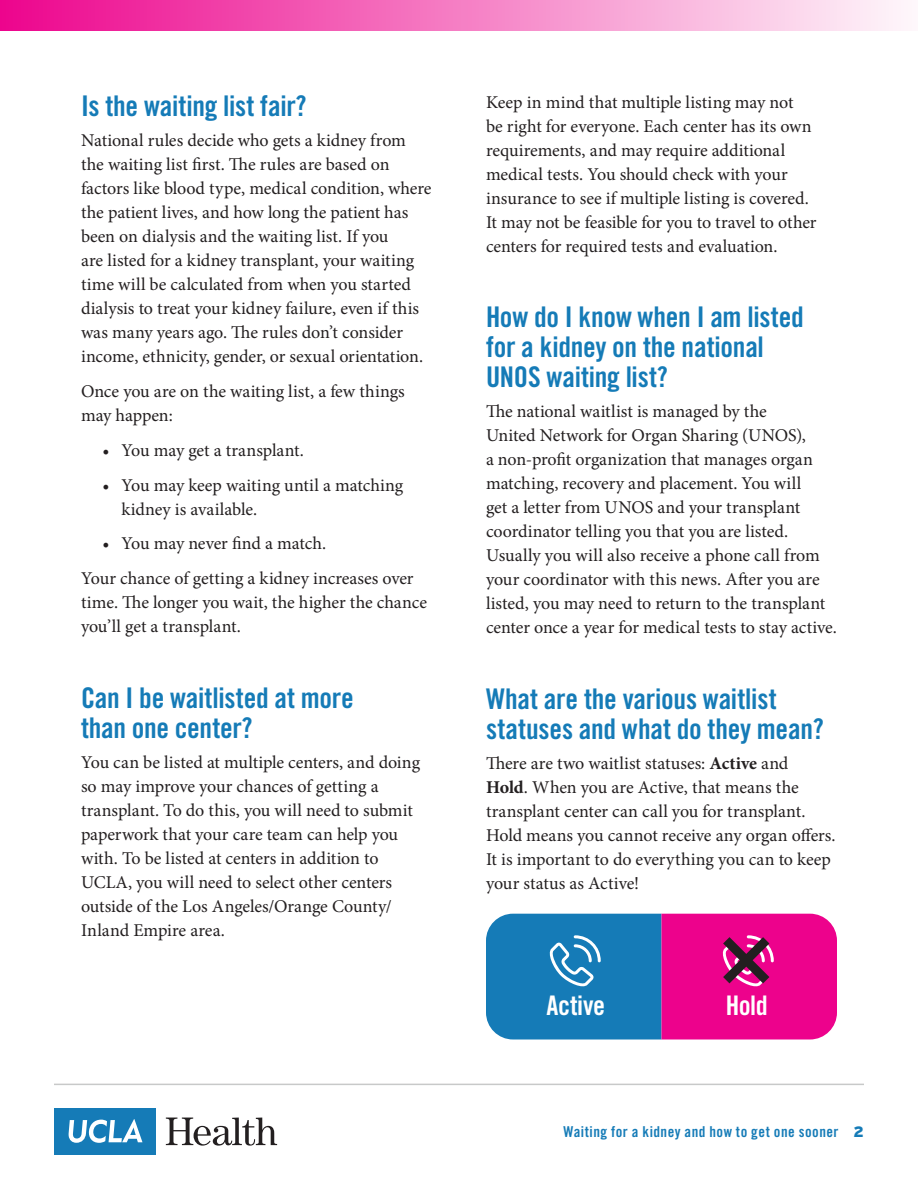
<style>
.page{position:relative;width:918px;height:1188px;background:#fff}
.page>*{position:absolute;margin:0;border:0;box-sizing:border-box;transform-origin:0 0}
.Question{font:28.5px/30px "Trade Gothic Bold Cond Twenty";letter-spacing:-.01em;color:#157bb7}
.TIP_Text{font:27px "Trade Gothic Bold Cond Twenty";letter-spacing:-.015em;color:#fff}
.Body_Copy__12_16{font:18px/24px "Minion Pro";letter-spacing:-.005em;color:#231f20}
.t1{font:15px "Trade Gothic Bold Cond Twenty";letter-spacing:.03em;color:#157bb7}
.s1{font-weight:700}
.s2{font-family:"Interstate";font-weight:900}
</style>
<div class="page">
<div style="left:54px;top:1108px;width:101px;height:47px;background:#157bb7"></div>
<svg style="left:69px;top:1119px;width:73px;height:24px"></svg>
<svg style="left:166px;top:1118px;width:111px;height:28px"></svg>
<div style="left:0;top:0;width:918px;height:31px;background:linear-gradient(to right,#ed058d,#fef7fb)"></div>
<hr style="left:54px;top:1084px;width:810px;height:1px;background:#c8c9c9">
<svg style="left:486px;top:914px;width:351px;height:125px;background:#8145a1"></svg>
<p class="Question" style="left:81px;top:91px;width:227px">Is the waiting list fair?</p>
<p class="Body_Copy__12_16" style="left:81px;top:129px;width:352px">National rules decide who gets a kidney from the waiting list first. The rules are based on factors like blood type, medical condition, where the patient lives, and how long the patient has been on dialysis and the waiting list. If you<br>are listed for a kidney transplant, your waiting time will be calculated from when you started dialysis to treat your kidney failure, even if this was many years ago. The rules don’t consider income, ethnicity, gender, or sexual orientation.</p>
<p class="Body_Copy__12_16" style="left:81px;top:379px;width:325px">Once you are on the waiting list, a few things may happen:</p>
<p class="Body_Copy__12_16" style="left:103px;top:438px;width:203px">• You may get a transplant.</p>
<p class="Body_Copy__12_16" style="left:122px;top:473px;width:283px;text-indent:-19px">• You may keep waiting until a matching kidney is available.</p>
<p class="Body_Copy__12_16" style="left:103px;top:532px;width:225px">• You may never find a match.</p>
<p class="Body_Copy__12_16" style="left:81px;top:567px;width:348px">Your chance of getting a kidney increases over time. The longer you wait, the higher the chance you’ll get a transplant.</p>
<p class="Question" style="left:81px;top:683px;width:274px">Can I be waitlisted at more than one center?</p>
<p class="Body_Copy__12_16" style="left:81px;top:750px;width:341px">You can be listed at multiple centers, and doing so may improve your chances of getting a transplant. To do this, you will need to submit paperwork that your care team can help you with. To be listed at centers in addition to UCLA, you will need to select other centers outside of the Los Angeles/Orange County/ Inland Empire area.</p>
<p class="Body_Copy__12_16" style="left:486px;top:90px;width:332px">Keep in mind that multiple listing may not<br>be right for everyone. Each center has its own requirements, and may require additional medical tests. You should check with your insurance to see if multiple listing is covered.<br>It may not be feasible for you to travel to other centers for required tests and evaluation.</p>
<p class="Question" style="left:486px;top:302px;width:319px">How do I know when I am listed for a kidney on the national<br>UNOS waiting list?</p>
<p class="Body_Copy__12_16" style="left:486px;top:400px;width:353px">The national waitlist is managed by the<br>United Network for Organ Sharing (UNOS),<br>a non-profit organization that manages organ matching, recovery and placement. You will<br>get a letter from UNOS and your transplant coordinator telling you that you are listed.<br>Usually you will also receive a phone call from your coordinator with this news. After you are listed, you may need to return to the transplant center once a year for medical tests to stay active.</p>
<p class="Question" style="left:486px;top:683px;width:340px">What are the various waitlist statuses and what do they mean?</p>
<p class="Body_Copy__12_16" style="left:486px;top:751px;width:351px">There are two waitlist statuses: <span class="s1">Active</span> and<br><span class="s1">Hold</span>. When you are Active, that means the transplant center can call you for transplant.<br>Hold means you cannot receive any organ offers.<br>It is important to do everything you can to keep your status as Active!</p>
<p class="TIP_Text" style="left:547px;top:989px;width:60px">Active</p>
<p class="TIP_Text" style="left:726px;top:989px;width:43px">Hold</p>
<p class="t1" style="left:563px;top:1123px;width:302px">Waiting for a kidney and how to get one sooner <span class="s2">2</span></p>
</div>
